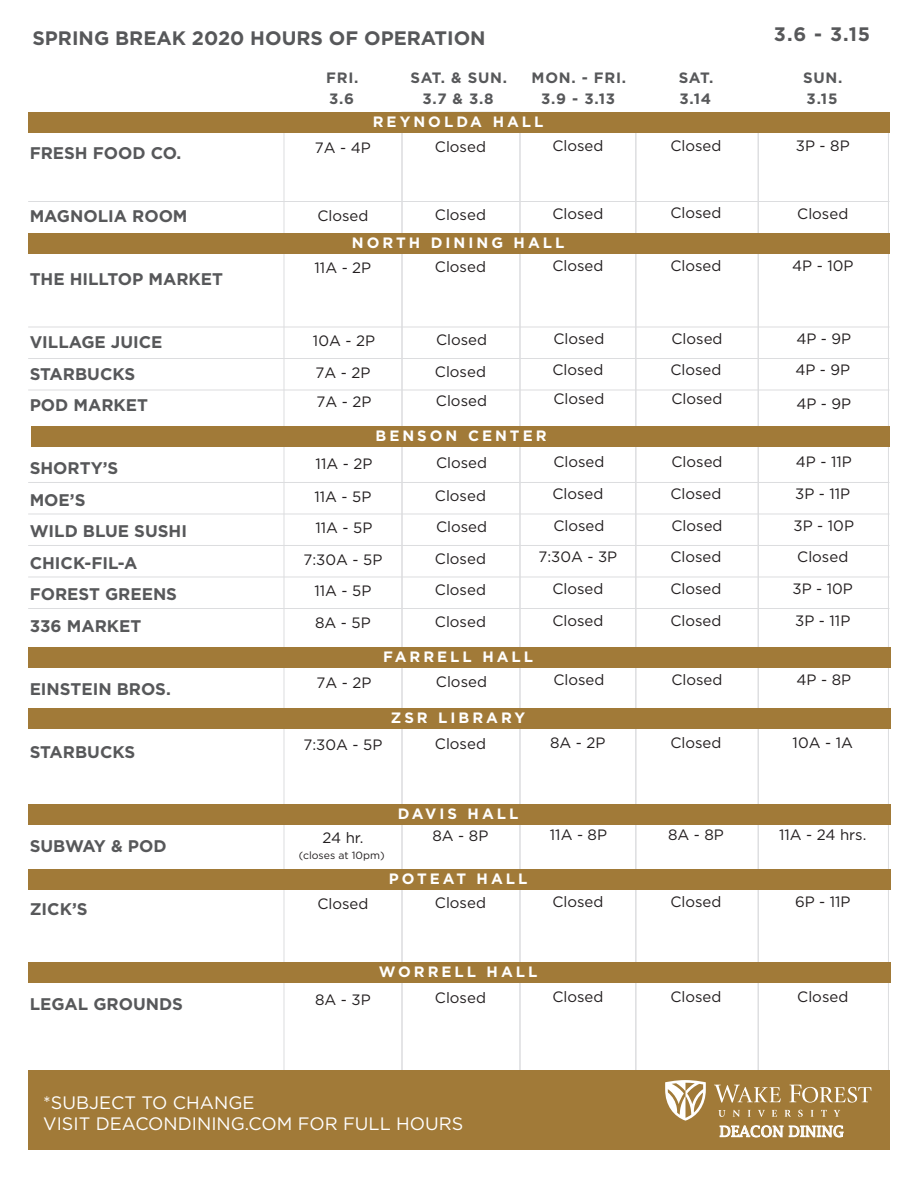
<style>
.page{position:relative;width:918px;height:1188px;background:#fff}
.page>*{position:absolute;margin:0;border:0;box-sizing:border-box;transform-origin:0 0}
.t1{font:700 19.5px "Gotham";color:#57585a}
.t2{font:18px/21px "Gotham";color:#fff}
.t3{font:700 16.8px/31.5px "Gotham";color:#57585a}
.t4{font:15px "Gotham";color:#231f20}
.t5{font:700 15px "Gotham";letter-spacing:.2em;color:#fff}
.t6{font:700 15px "Gotham";letter-spacing:.05em;color:#57585a}
.t7{font:14.85px "Lucida Fax";color:#fff}
.t8{font:10.5px "Gotham";color:#231f20}
</style>
<div class="page">
<div style="left:284px;top:113px;width:118px;height:1000px;border:1px solid #dcdddf"></div>
<div style="left:402px;top:112px;width:118px;height:1038px;border:1px solid #dcdddf"></div>
<div style="left:520px;top:115px;width:116px;height:1000px;border:1px solid #dcdddf"></div>
<div style="left:635px;top:114px;width:124px;height:1000px;border:1px solid #dcdddf"></div>
<div style="left:28px;top:1070px;width:861px;height:80px;background:#a17a38"></div>
<svg style="left:720px;top:1125px;width:124px;height:12px"></svg>
<svg style="left:714px;top:1085px;width:67px;height:18px"></svg>
<svg style="left:789px;top:1085px;width:82px;height:18px"></svg>
<svg style="left:718px;top:1110px;width:7px;height:7px"></svg>
<svg style="left:733px;top:1110px;width:7px;height:7px"></svg>
<svg style="left:748px;top:1110px;width:3px;height:7px"></svg>
<svg style="left:758px;top:1110px;width:7px;height:7px"></svg>
<svg style="left:772px;top:1110px;width:5px;height:7px"></svg>
<svg style="left:785px;top:1110px;width:6px;height:7px"></svg>
<svg style="left:798px;top:1110px;width:5px;height:7px"></svg>
<svg style="left:811px;top:1110px;width:3px;height:7px"></svg>
<svg style="left:821px;top:1110px;width:6px;height:7px"></svg>
<svg style="left:834px;top:1110px;width:6px;height:7px"></svg>
<svg style="left:665px;top:1080px;width:41px;height:41px"></svg>
<div style="left:28px;top:113px;width:862px;height:20px;background:#a17a38"></div>
<div style="left:28px;top:234px;width:861px;height:20px;background:#a17a38"></div>
<div style="left:31px;top:426px;width:859px;height:21px;background:#a17a38"></div>
<div style="left:28px;top:647px;width:863px;height:21px;background:#a17a38"></div>
<div style="left:28px;top:709px;width:863px;height:20px;background:#a17a38"></div>
<div style="left:28px;top:804px;width:863px;height:20px;background:#a17a38"></div>
<div style="left:28px;top:870px;width:863px;height:20px;background:#a17a38"></div>
<div style="left:28px;top:962px;width:863px;height:20px;background:#a17a38"></div>
<hr style="left:28px;top:201px;width:861px;height:1px;background:#dcdddf">
<hr style="left:28px;top:327px;width:861px;height:1px;background:#dcdddf">
<hr style="left:28px;top:358px;width:861px;height:1px;background:#dcdddf">
<hr style="left:28px;top:390px;width:861px;height:1px;background:#dcdddf">
<hr style="left:28px;top:482px;width:861px;height:1px;background:#dcdddf">
<hr style="left:28px;top:514px;width:861px;height:1px;background:#dcdddf">
<hr style="left:28px;top:545px;width:861px;height:1px;background:#dcdddf">
<hr style="left:28px;top:577px;width:861px;height:1px;background:#dcdddf">
<hr style="left:28px;top:608px;width:861px;height:1px;background:#dcdddf">
<h1 class="t1" style="left:32px;top:26px;width:455px">SPRING BREAK 2020 HOURS OF OPERATION</h1>
<h1 class="t1" style="left:774px;top:21px;width:98px">3.6 - 3.15</h1>
<p class="t6" style="left:326px;top:68px;width:34px">FRI.</p>
<p class="t6" style="left:411px;top:68px;width:98px">SAT. &amp; SUN.</p>
<p class="t6" style="left:532px;top:68px;width:96px">MON. - FRI.</p>
<p class="t6" style="left:679px;top:68px;width:36px">SAT.</p>
<p class="t6" style="left:803px;top:68px;width:41px">SUN.</p>
<p class="t6" style="left:329px;top:89px;width:27px">3.6</p>
<p class="t6" style="left:423px;top:89px;width:73px">3.7 &amp; 3.8</p>
<p class="t6" style="left:541px;top:89px;width:75px">3.9 - 3.13</p>
<p class="t6" style="left:679px;top:89px;width:33px">3.14</p>
<p class="t6" style="left:807px;top:89px;width:32px">3.15</p>
<p class="t5" style="left:373px;top:112px;width:172px">REYNOLDA HALL</p>
<p class="t3" style="left:30px;top:138px;width:153px">FRESH FOOD CO.</p>
<p class="t4" style="left:315px;top:138px;width:57px">7A - 4P</p>
<p class="t4" style="left:435px;top:137px;width:53px">Closed</p>
<p class="t4" style="left:552px;top:136px;width:53px">Closed</p>
<p class="t4" style="left:670px;top:136px;width:53px">Closed</p>
<p class="t4" style="left:796px;top:136px;width:55px">3P - 8P</p>
<p class="t3" style="left:30px;top:201px;width:159px">MAGNOLIA ROOM</p>
<p class="t4" style="left:317px;top:206px;width:53px">Closed</p>
<p class="t4" style="left:435px;top:205px;width:53px">Closed</p>
<p class="t4" style="left:552px;top:204px;width:53px">Closed</p>
<p class="t4" style="left:670px;top:204px;width:53px">Closed</p>
<p class="t4" style="left:797px;top:204px;width:53px">Closed</p>
<p class="t5" style="left:352px;top:233px;width:214px">NORTH DINING HALL</p>
<p class="t3" style="left:30px;top:264px;width:195px">THE HILLTOP MARKET</p>
<p class="t4" style="left:315px;top:258px;width:58px">11A - 2P</p>
<p class="t4" style="left:435px;top:257px;width:53px">Closed</p>
<p class="t4" style="left:552px;top:256px;width:53px">Closed</p>
<p class="t4" style="left:670px;top:256px;width:53px">Closed</p>
<p class="t4" style="left:792px;top:256px;width:63px">4P - 10P</p>
<p class="t3" style="left:30px;top:327px;width:134px">VILLAGE JUICE<br>STARBUCKS<br>POD MARKET</p>
<p class="t4" style="left:313px;top:331px;width:64px">10A - 2P</p>
<p class="t4" style="left:436px;top:330px;width:53px">Closed</p>
<p class="t4" style="left:553px;top:329px;width:53px">Closed</p>
<p class="t4" style="left:672px;top:329px;width:53px">Closed</p>
<p class="t4" style="left:796px;top:329px;width:56px">4P - 9P</p>
<p class="t4" style="left:316px;top:363px;width:56px">7A - 2P</p>
<p class="t4" style="left:435px;top:362px;width:53px">Closed</p>
<p class="t4" style="left:552px;top:360px;width:53px">Closed</p>
<p class="t4" style="left:670px;top:360px;width:53px">Closed</p>
<p class="t4" style="left:795px;top:360px;width:56px">4P - 9P</p>
<p class="t4" style="left:317px;top:392px;width:56px">7A - 2P</p>
<p class="t4" style="left:436px;top:391px;width:53px">Closed</p>
<p class="t4" style="left:553px;top:389px;width:53px">Closed</p>
<p class="t4" style="left:671px;top:389px;width:53px">Closed</p>
<p class="t4" style="left:796px;top:394px;width:56px">4P - 9P</p>
<p class="t5" style="left:376px;top:426px;width:173px">BENSON CENTER</p>
<p class="t3" style="left:30px;top:452px;width:159px">SHORTY’S<br>MOE’S<br>WILD BLUE SUSHI<br>CHICK-FIL-A<br>FOREST GREENS<br>336 MARKET</p>
<p class="t4" style="left:316px;top:454px;width:58px">11A - 2P</p>
<p class="t4" style="left:436px;top:453px;width:53px">Closed</p>
<p class="t4" style="left:553px;top:452px;width:53px">Closed</p>
<p class="t4" style="left:672px;top:452px;width:53px">Closed</p>
<p class="t4" style="left:796px;top:452px;width:57px">4P - 11P</p>
<p class="t4" style="left:315px;top:487px;width:58px">11A - 5P</p>
<p class="t4" style="left:435px;top:486px;width:53px">Closed</p>
<p class="t4" style="left:552px;top:484px;width:53px">Closed</p>
<p class="t4" style="left:670px;top:484px;width:53px">Closed</p>
<p class="t4" style="left:795px;top:484px;width:57px">3P - 11P</p>
<p class="t4" style="left:316px;top:518px;width:58px">11A - 5P</p>
<p class="t4" style="left:436px;top:517px;width:53px">Closed</p>
<p class="t4" style="left:553px;top:516px;width:53px">Closed</p>
<p class="t4" style="left:672px;top:516px;width:53px">Closed</p>
<p class="t4" style="left:794px;top:516px;width:62px">3P - 10P</p>
<p class="t4" style="left:304px;top:550px;width:80px">7:30A - 5P</p>
<p class="t4" style="left:435px;top:549px;width:53px">Closed</p>
<p class="t4" style="left:538px;top:547px;width:80px">7:30A - 3P</p>
<p class="t4" style="left:670px;top:547px;width:53px">Closed</p>
<p class="t4" style="left:797px;top:547px;width:53px">Closed</p>
<p class="t4" style="left:315px;top:581px;width:58px">11A - 5P</p>
<p class="t4" style="left:435px;top:580px;width:53px">Closed</p>
<p class="t4" style="left:552px;top:579px;width:53px">Closed</p>
<p class="t4" style="left:670px;top:579px;width:53px">Closed</p>
<p class="t4" style="left:793px;top:579px;width:62px">3P - 10P</p>
<p class="t4" style="left:315px;top:613px;width:57px">8A - 5P</p>
<p class="t4" style="left:435px;top:612px;width:53px">Closed</p>
<p class="t4" style="left:552px;top:611px;width:53px">Closed</p>
<p class="t4" style="left:670px;top:611px;width:53px">Closed</p>
<p class="t4" style="left:795px;top:611px;width:57px">3P - 11P</p>
<p class="t5" style="left:383px;top:647px;width:152px">FARRELL HALL</p>
<p class="t3" style="left:30px;top:673px;width:143px">EINSTEIN BROS.</p>
<p class="t4" style="left:317px;top:673px;width:56px">7A - 2P</p>
<p class="t4" style="left:436px;top:672px;width:53px">Closed</p>
<p class="t4" style="left:553px;top:670px;width:53px">Closed</p>
<p class="t4" style="left:671px;top:670px;width:53px">Closed</p>
<p class="t4" style="left:796px;top:670px;width:56px">4P - 8P</p>
<p class="t5" style="left:391px;top:708px;width:136px">ZSR LIBRARY</p>
<p class="t3" style="left:30px;top:736px;width:107px">STARBUCKS</p>
<p class="t4" style="left:304px;top:735px;width:80px">7:30A - 5P</p>
<p class="t4" style="left:435px;top:734px;width:53px">Closed</p>
<p class="t4" style="left:550px;top:733px;width:57px">8A - 2P</p>
<p class="t4" style="left:670px;top:733px;width:53px">Closed</p>
<p class="t4" style="left:793px;top:733px;width:62px">10A - 1A</p>
<p class="t5" style="left:398px;top:803px;width:122px">DAVIS HALL</p>
<p class="t3" style="left:30px;top:830px;width:138px">SUBWAY &amp; POD</p>
<p class="t4" style="left:323px;top:828px;width:42px">24 hr.</p>
<p class="t8" style="left:299px;top:849px;width:87px">(closes at 10pm)</p>
<p class="t4" style="left:433px;top:827px;width:57px">8A - 8P</p>
<p class="t4" style="left:550px;top:825px;width:59px">11A - 8P</p>
<p class="t4" style="left:668px;top:825px;width:57px">8A - 8P</p>
<p class="t4" style="left:779px;top:825px;width:89px">11A - 24 hrs.</p>
<p class="t5" style="left:389px;top:869px;width:140px">POTEAT HALL</p>
<p class="t3" style="left:30px;top:893px;width:59px">ZICK’S</p>
<p class="t4" style="left:317px;top:894px;width:53px">Closed</p>
<p class="t4" style="left:435px;top:893px;width:53px">Closed</p>
<p class="t4" style="left:552px;top:892px;width:53px">Closed</p>
<p class="t4" style="left:670px;top:892px;width:53px">Closed</p>
<p class="t4" style="left:795px;top:892px;width:57px">6P - 11P</p>
<p class="t5" style="left:379px;top:961px;width:160px">WORRELL HALL</p>
<p class="t3" style="left:30px;top:988px;width:155px">LEGAL GROUNDS</p>
<p class="t4" style="left:315px;top:990px;width:57px">8A - 3P</p>
<p class="t4" style="left:435px;top:989px;width:53px">Closed</p>
<p class="t4" style="left:552px;top:987px;width:53px">Closed</p>
<p class="t4" style="left:670px;top:987px;width:53px">Closed</p>
<p class="t4" style="left:797px;top:987px;width:53px">Closed</p>
<p class="t2" style="left:43px;top:1091px;width:422px">*SUBJECT TO CHANGE<br>VISIT DEACONDINING.COM FOR FULL HOURS</p>
<p class="t7" style="left:719px;top:1123px;width:126px">DEACON DINING</p>
</div>
